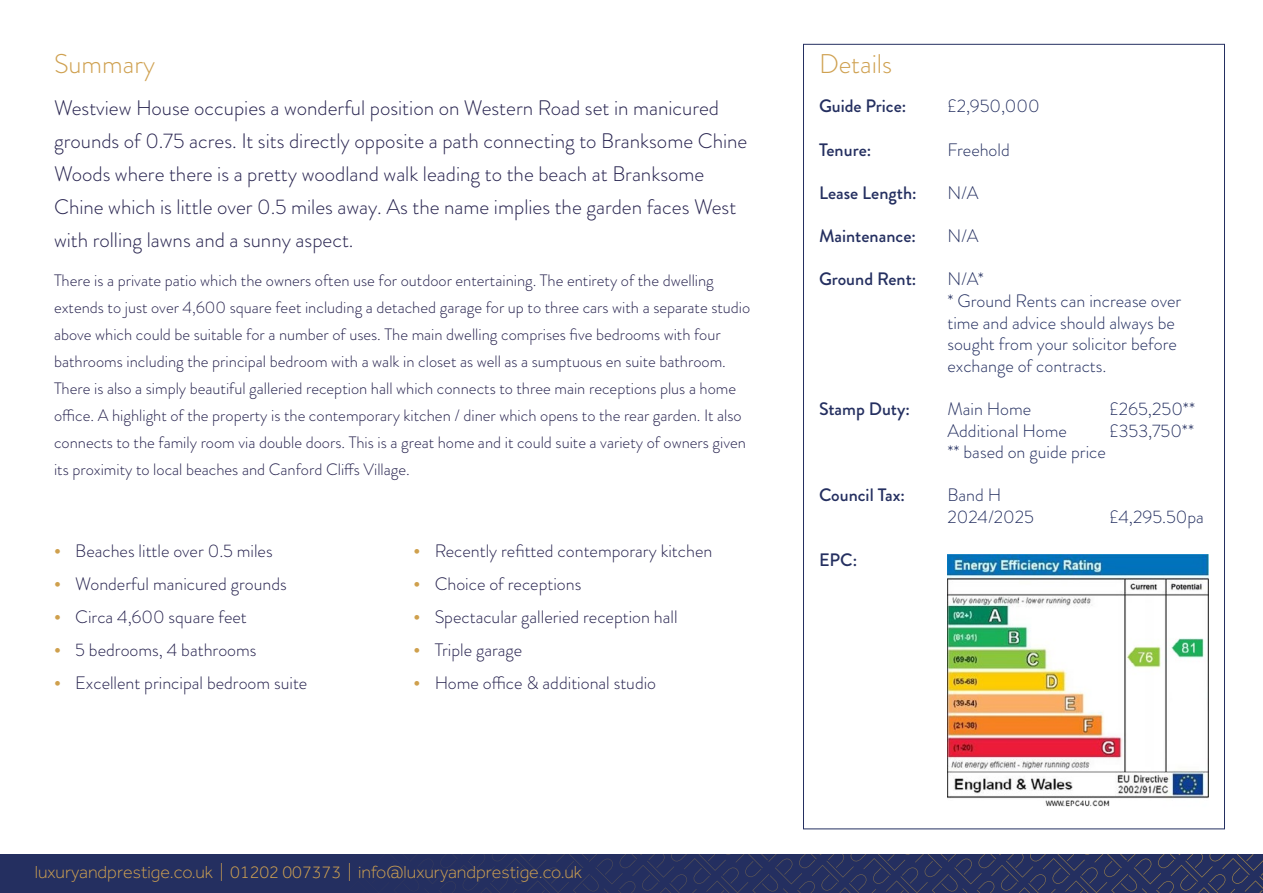
<style>
.page{position:relative;width:1263px;height:893px;background:#fff}
.page>*{position:absolute;margin:0;border:0;box-sizing:border-box;transform-origin:0 0}
.t1{font:300 27px "Brandon Grotesque";color:#cfa151}
.t2{font:300 21px/33px "Brandon Grotesque";color:#26224e}
.t3{font:300 18px "Brandon Grotesque";color:#26224e}
.t4{font:300 18px/21.6px "Brandon Grotesque";color:#242f60}
.t5{font:500 18px "Brandon Grotesque";color:#242f60}
.t6{font:300 18px "Effra";color:#cfa151}
.t7{font:300 16.5px/27px "Brandon Grotesque";color:#26224e}
.s1{font-weight:700;color:#cfa04d}
</style>
<div class="page">
<div style="left:0;top:855px;width:1263px;height:38px;background:#242f60"></div>
<svg style="left:432px;top:855px;width:831px;height:38px"></svg>
<img style="left:947px;top:555px;width:262px;height:252px">
<h1 class="t1" style="left:54px;top:45px;width:103px">Summary</h1>
<h1 class="t1" style="left:819px;top:45px;width:75px">Details</h1>
<p class="t2" style="left:54px;top:91px;width:695px">Westview House occupies a wonderful position on Western Road set in manicured grounds of 0.75 acres. It sits directly opposite a path connecting to Branksome Chine Woods where there is a pretty woodland walk leading to the beach at Branksome Chine which is little over 0.5 miles away. As the name implies the garden faces West with rolling lawns and a sunny aspect.</p>
<p class="t7" style="left:54px;top:267px;width:698px">There is a private patio which the owners often use for outdoor entertaining. The entirety of the dwelling extends to just over 4,600 square feet including a detached garage for up to three cars with a separate studio above which could be suitable for a number of uses. The main dwelling comprises five bedrooms with four bathrooms including the principal bedroom with a walk in closet as well as a sumptuous en suite bathroom.<br>There is also a simply beautiful galleried reception hall which connects to three main receptions plus a home office. A highlight of the property is the contemporary kitchen / diner which opens to the rear garden. It also connects to the family room via double doors. This is a great home and it could suite a variety of owners given its proximity to local beaches and Canford Cliffs Village.</p>
<p class="t5" style="left:819px;top:94px;width:89px">Guide Price:</p>
<p class="t5" style="left:819px;top:137px;width:54px">Tenure:</p>
<p class="t5" style="left:819px;top:180px;width:99px">Lease Length:</p>
<p class="t5" style="left:819px;top:223px;width:98px">Maintenance:</p>
<p class="t5" style="left:819px;top:267px;width:99px">Ground Rent:</p>
<p class="t5" style="left:819px;top:396px;width:92px">Stamp Duty:</p>
<p class="t3" style="left:54px;top:539px;width:220px"><span class="s1">•</span> Beaches little over 0.5 miles</p>
<p class="t3" style="left:54px;top:572px;width:234px"><span class="s1">•</span> Wonderful manicured grounds</p>
<p class="t3" style="left:54px;top:605px;width:194px"><span class="s1">•</span> Circa 4,600 square feet</p>
<p class="t3" style="left:54px;top:638px;width:204px"><span class="s1">•</span> 5 bedrooms, 4 bathrooms</p>
<p class="t3" style="left:54px;top:671px;width:255px"><span class="s1">•</span> Excellent principal bedroom suite</p>
<p class="t3" style="left:413px;top:539px;width:300px"><span class="s1">•</span> Recently refitted contemporary kitchen</p>
<p class="t3" style="left:413px;top:572px;width:169px"><span class="s1">•</span> Choice of receptions</p>
<p class="t3" style="left:413px;top:605px;width:266px"><span class="s1">•</span> Spectacular galleried reception hall</p>
<p class="t3" style="left:413px;top:638px;width:110px"><span class="s1">•</span> Triple garage</p>
<p class="t3" style="left:413px;top:671px;width:244px"><span class="s1">•</span> Home office &amp; additional studio</p>
<p class="t5" style="left:819px;top:483px;width:87px">Council Tax:</p>
<p class="t5" style="left:819px;top:547px;width:40px">EPC:</p>
<p class="t4" style="left:947px;top:96px;width:94px">£2,950,000</p>
<p class="t4" style="left:947px;top:139px;width:64px">Freehold</p>
<p class="t4" style="left:947px;top:182px;width:33px">N/A</p>
<p class="t4" style="left:947px;top:225px;width:33px">N/A</p>
<p class="t4" style="left:947px;top:268px;width:235px">N/A*<br>* Ground Rents can increase over time and advice should always be sought from your solicitor before exchange of contracts.</p>
<p class="t4" style="left:947px;top:398px;width:85px">Main Home</p>
<p class="t4" style="left:1109px;top:398px;width:87px">£265,250**</p>
<p class="t4" style="left:947px;top:420px;width:121px">Additional Home</p>
<p class="t4" style="left:1109px;top:420px;width:86px">£353,750**</p>
<p class="t4" style="left:947px;top:441px;width:160px">** based on guide price</p>
<p class="t4" style="left:947px;top:484px;width:88px">Band H<br>2024/2025</p>
<p class="t4" style="left:1109px;top:506px;width:96px">£4,295.50pa</p>
<p class="t6" style="left:35px;top:862px;width:549px">luxuryandprestige.co.uk | 01202 007373 | info@luxuryandprestige.co.uk</p>
</div>
